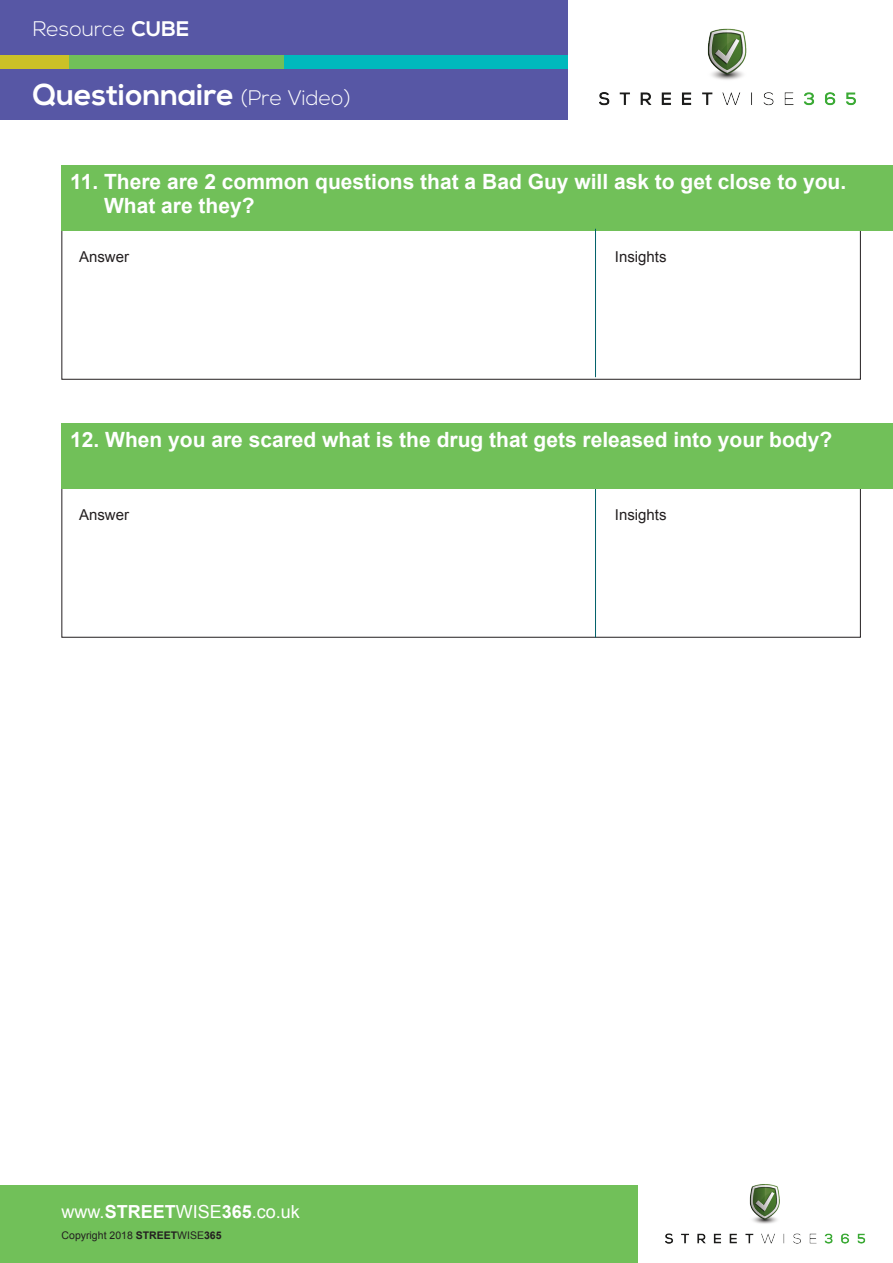
<style>
.page{position:relative;width:893px;height:1263px;background:#fff}
.page>*{position:absolute;margin:0;border:0;box-sizing:border-box;transform-origin:0 0}
.t1{font:700 30px "Nexa";color:#fff}
.t2{font:700 21px/24px "Arial";color:#fff}
.t3{font:300 21px "Nexa";color:#fff}
.t4{font:18px "Arial";color:#fff}
.t5{font:15px "Arial";color:#231f20}
.t6{font:10.5px "Arial";color:#231f20}
.s1{font-weight:700}
.s2{font-weight:300;font-size:21px}
</style>
<div class="page">
<div style="left:0;top:69px;width:568px;height:51px;background:#5757a5"></div>
<div style="left:0;top:55px;width:69px;height:14px;background:#cbc127"></div>
<div style="left:284px;top:55px;width:284px;height:14px;background:#00b9bd"></div>
<div style="left:69px;top:55px;width:215px;height:14px;background:#71c059"></div>
<div style="left:0;top:0;width:568px;height:54px;background:#5757a5"></div>
<div style="left:0;top:1185px;width:638px;height:78px;background:#71c059"></div>
<div style="left:62px;top:165px;width:831px;height:66px;background:#71c059"></div>
<div style="left:62px;top:423px;width:831px;height:66px;background:#71c059"></div>
<img style="left:599px;top:28px;width:257px;height:78px">
<img style="left:665px;top:1184px;width:201px;height:60px">
<hr style="left:595px;top:229px;width:1px;height:148px;background:#006169">
<hr style="left:595px;top:489px;width:1px;height:148px;background:#006169">
<p class="t3" style="left:33px;top:17px;width:158px">Resource <span class="s1">CUBE</span></p>
<p class="t1" style="left:33px;top:78px;width:320px">Questionnaire <span class="s2">(Pre Video)</span></p>
<p class="t2" style="left:104px;top:170px;width:744px;text-indent:-34px">11. There are 2 common questions that a Bad Guy will ask to get close to you.<br>What are they?</p>
<p class="t5" style="left:79px;top:247px;width:52px">Answer</p>
<p class="t5" style="left:615px;top:247px;width:53px">Insights</p>
<p class="t2" style="left:70px;top:428px;width:764px">12. When you are scared what is the drug that gets released into your body?</p>
<p class="t5" style="left:79px;top:505px;width:52px">Answer</p>
<p class="t5" style="left:615px;top:505px;width:53px">Insights</p>
<p class="t4" style="left:62px;top:1200px;width:240px">www.<span class="s1">STREET</span>WISE<span class="s1">365</span>.co.uk</p>
<p class="t6" style="left:62px;top:1229px;width:161px">Copyright 2018 <span class="s1">STREET</span>WISE<span class="s1">365</span></p>
</div>
